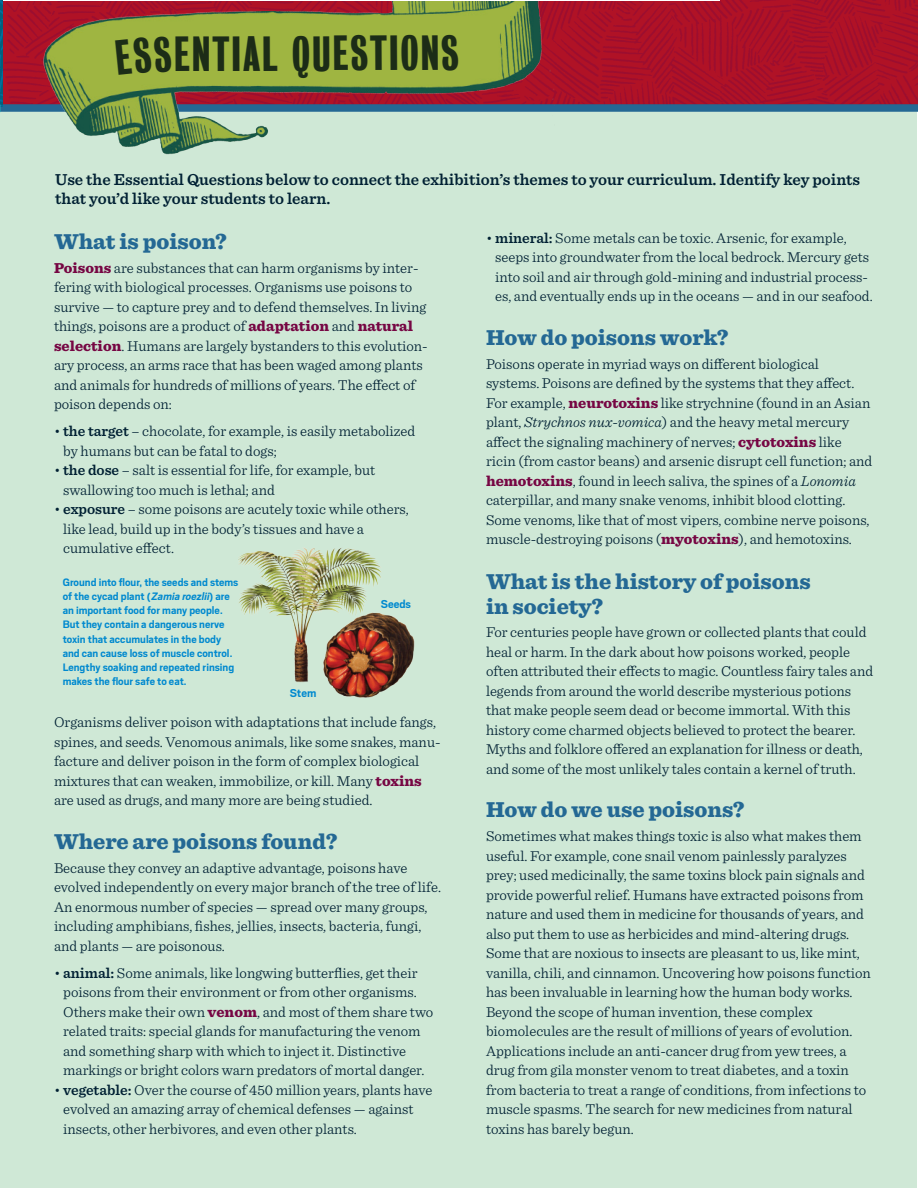
<style>
.page{position:relative;width:918px;height:1188px;background:#fff}
.page>*{position:absolute;margin:0;border:0;box-sizing:border-box;transform-origin:0 0}
.t1{font:45px "Bureau Grotesque One Five";letter-spacing:.03em;color:#1c2c17}
.t2{font:900 22.5px/24px "Sentinel";color:#246894}
.t3{font:600 16.5px/19.5px "Sentinel";color:#002033}
.t4{font:300 15px/19.5px "Sentinel";color:#002033}
.t5{font:700 12.75px "Scout";color:#0089cf}
.t6{font:700 12px/14.2px "Scout";color:#0089cf}
.s1{font-weight:900;color:#760643}
.s2{font-weight:600}
.s3{font-style:italic}
</style>
<div class="page">
<div style="left:0;top:111px;width:917px;height:1077px;background:#cfe8d6"></div>
<img style="left:3px;top:0;width:915px;height:104px">
<div style="left:0;top:104px;width:918px;height:8px;background:#246894"></div>
<img style="left:36px;top:0;width:608px;height:155px">
<img style="left:239px;top:548px;width:176px;height:150px">
<img style="left:0;top:0;width:3px;height:107px">
<div style="left:115px;top:36px;width:57px;height:39px;background:#9fb541"></div>
<h1 class="t1" style="left:174px;top:28px;width:287px">ENTIAL QUESTIONS</h1>
<p class="t3" style="left:55px;top:168px;width:806px">Use the Essential Questions below to connect the exhibition’s themes to your curriculum. Identify key points that you’d like your students to learn.</p>
<h2 class="t2" style="left:54px;top:229px;width:174px">What is poison?</h2>
<p class="t4" style="left:54px;top:257px;width:375px"><span class="s1">Poisons</span> are substances that can harm organisms by inter&shy;fering with biological processes. Organisms use poisons to survive — to capture prey and to defend themselves. In living things, poisons are a product of <span class="s1">adaptation</span> and <span class="s1">natural selection</span>. Humans are largely bystanders to this evolution&shy;ary process, an arms race that has been waged among plants and animals for hundreds of millions of years. The effect of poison depends on:</p>
<p class="t4" style="left:63px;top:421px;width:354px;text-indent:-9px">• <span class="s2">the target</span> – chocolate, for example, is easily metabolized by humans but can be fatal to dogs;</p>
<p class="t4" style="left:63px;top:460px;width:314px;text-indent:-9px">• <span class="s2">the dose</span> – salt is essential for life, for example, but swallowing too much is lethal; and</p>
<p class="t4" style="left:63px;top:499px;width:347px;text-indent:-9px">• <span class="s2">exposure</span> – some poisons are acutely toxic while others, like lead, build up in the body’s tissues and have a cumulative effect.</p>
<p class="t6" style="left:63px;top:574px;width:177px">Ground into flour, the seeds and stems of the cycad plant (<span class="s3">Zamia roezlii</span>) are an important food for many people.<br>But they contain a dangerous nerve toxin that accumulates in the body and can cause loss of muscle control.<br>Lengthy soaking and repeated rinsing makes the flour safe to eat.</p>
<p class="t5" style="left:290px;top:685px;width:28px">Stem</p>
<p class="t5" style="left:381px;top:596px;width:32px">Seeds</p>
<p class="t4" style="left:54px;top:712px;width:388px">Organisms deliver poison with adaptations that include fangs, spines, and seeds. Venomous animals, like some snakes, manu&shy;facture and deliver poison in the form of complex biological mixtures that can weaken, immobilize, or kill. Many <span class="s1">toxins </span>are used as drugs, and many more are being studied.</p>
<h2 class="t2" style="left:54px;top:829px;width:285px">Where are poisons found?</h2>
<p class="t4" style="left:54px;top:857px;width:389px">Because they convey an adaptive advantage, poisons have evolved independently on every major branch of the tree of life.<br>An enormous number of species — spread over many groups, including amphibians, fishes, jellies, insects, bacteria, fungi, and plants — are poisonous.</p>
<p class="t4" style="left:63px;top:962px;width:372px;text-indent:-9px">• <span class="s2">animal:</span> Some animals, like longwing butterflies, get their poisons from their environment or from other organisms.<br>Others make their own <span class="s1">venom</span>, and most of them share two related traits: special glands for manufacturing the venom and something sharp with which to inject it. Distinctive markings or bright colors warn predators of mortal danger.</p>
<p class="t4" style="left:63px;top:1079px;width:371px;text-indent:-9px">• <span class="s2">vegetable:</span> Over the course of 450 million years, plants have evolved an amazing array of chemical defenses — against insects, other herbivores, and even other plants.</p>
<p class="t4" style="left:495px;top:227px;width:379px;text-indent:-9px">• <span class="s2">mineral:</span> Some metals can be toxic. Arsenic, for example, seeps into groundwater from the local bedrock. Mercury gets into soil and air through gold-mining and industrial process&shy;es, and eventually ends up in the oceans — and in our seafood.</p>
<h2 class="t2" style="left:486px;top:325px;width:244px">How do poisons work?</h2>
<p class="t4" style="left:486px;top:353px;width:388px">Poisons operate in myriad ways on different biological systems. Poisons are defined by the systems that they affect.<br>For example, <span class="s1">neurotoxins</span> like strychnine (found in an Asian plant, <span class="s3">Strychnos nux-vomica</span>) and the heavy metal mercury affect the signaling machinery of nerves; <span class="s1">cytotoxins</span> like ricin (from castor beans) and arsenic disrupt cell function; and <span class="s1">hemotoxins</span>, found in leech saliva, the spines of a <span class="s3">Lonomia </span>caterpillar, and many snake venoms, inhibit blood clotting.<br>Some venoms, like that of most vipers, combine nerve poisons, muscle-destroying poisons (<span class="s1">myotoxins</span>), and hemotoxins.</p>
<h2 class="t2" style="left:486px;top:569px;width:326px">What is the history of poisons in society?</h2>
<p class="t4" style="left:486px;top:622px;width:389px">For centuries people have grown or collected plants that could heal or harm. In the dark about how poisons worked, people often attributed their effects to magic. Countless fairy tales and legends from around the world describe mysterious potions that make people seem dead or become immortal. With this history come charmed objects believed to protect the bearer.<br>Myths and folklore offered an explanation for illness or death, and some of the most unlikely tales contain a kernel of truth.</p>
<h2 class="t2" style="left:486px;top:797px;width:260px">How do we use poisons?</h2>
<p class="t4" style="left:486px;top:826px;width:387px">Sometimes what makes things toxic is also what makes them useful. For example, cone snail venom painlessly paralyzes prey; used medicinally, the same toxins block pain signals and provide powerful relief. Humans have extracted poisons from nature and used them in medicine for thousands of years, and also put them to use as herbicides and mind-altering drugs.<br>Some that are noxious to insects are pleasant to us, like mint, vanilla, chili, and cinnamon. Uncovering how poisons function has been invaluable in learning how the human body works.<br>Beyond the scope of human invention, these complex biomolecules are the result of millions of years of evolution.<br>Applications include an anti-cancer drug from yew trees, a drug from gila monster venom to treat diabetes, and a toxin from bacteria to treat a range of conditions, from infections to muscle spasms. The search for new medicines from natural toxins has barely begun.</p>
</div>
